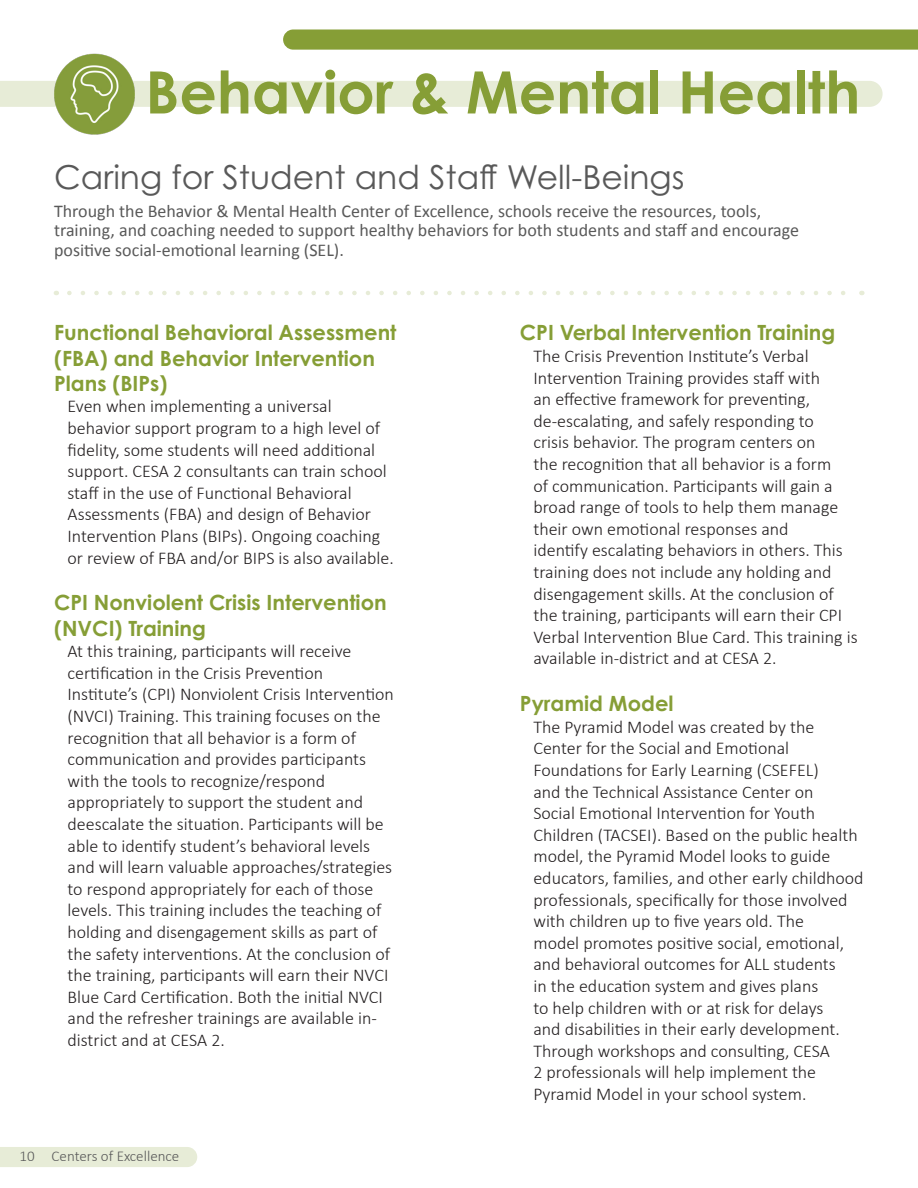
<style>
.page{position:relative;width:918px;height:1188px;background:#fff}
.page>*{position:absolute;margin:0;border:0;box-sizing:border-box;transform-origin:0 0}
.t1{font:700 58.5px "Century Gothic Pro";color:#869e36}
.t2{font:33px "Century Gothic Pro";color:#595959}
.t3{font:700 21px/25.2px "Century Gothic Pro";color:#869e36}
.t4{font:300 18px/21.6px "Calibri";color:#231f20}
.t5{font:18px/19.5px "Calibri";color:#595959}
.t6{font:300 15px "Calibri";color:#595959}
</style>
<div class="page">
<div style="left:0;top:1147px;width:197px;height:20px;background:#e7ecd7"></div>
<svg style="left:69px;top:291px;width:777px;height:4px"></svg>
<div style="left:0;top:81px;width:883px;height:26px;background:#e7ecd7"></div>
<div style="left:283px;top:30px;width:635px;height:20px;background:#869e36"></div>
<img style="left:54px;top:53px;width:81px;height:81px">
<p class="t1" style="left:145px;top:56px;width:716px">Behavior &amp; Mental Health</p>
<p class="t2" style="left:54px;top:157px;width:632px">Caring for Student and Staff Well-Beings</p>
<p class="t5" style="left:54px;top:201px;width:747px">Through the Behavior &amp; Mental Health Center of Excellence, schools receive the resources, tools, training, and coaching needed to support healthy behaviors for both students and staff and encourage positive social-emotional learning (SEL).</p>
<p class="t3" style="left:54px;top:320px;width:344px">Functional Behavioral Assessment (FBA) and Behavior Intervention<br>Plans (BIPs)</p>
<p class="t4" style="left:68px;top:396px;width:328px">Even when implementing a universal behavior support program to a high level of fidelity, some students will need additional support. CESA 2 consultants can train school staff in the use of Functional Behavioral Assessments (FBA) and design of Behavior Intervention Plans (BIPs). Ongoing coaching or review of FBA and/or BIPS is also available.</p>
<p class="t3" style="left:54px;top:590px;width:334px">CPI Nonviolent Crisis Intervention (NVCI) Training</p>
<p class="t4" style="left:68px;top:640px;width:328px">At this training, participants will receive certification in the Crisis Prevention Institute’s (CPI) Nonviolent Crisis Intervention (NVCI) Training. This training focuses on the recognition that all behavior is a form of communication and provides participants with the tools to recognize/respond appropriately to support the student and deescalate the situation. Participants will be able to identify student’s behavioral levels and will learn valuable approaches/strategies to respond appropriately for each of those levels. This training includes the teaching of holding and disengagement skills as part of the safety interventions. At the conclusion of the training, participants will earn their NVCI Blue Card Certification. Both the initial NVCI and the refresher trainings are available in&shy;district and at CESA 2.</p>
<p class="t6" style="left:19px;top:1147px;width:161px">10 Centers of Excellence</p>
<p class="t3" style="left:520px;top:320px;width:317px">CPI Verbal Intervention Training</p>
<p class="t4" style="left:533px;top:345px;width:326px">The Crisis Prevention Institute’s Verbal Intervention Training provides staff with<br>an effective framework for preventing, de-escalating, and safely responding to<br>crisis behavior. The program centers on<br>the recognition that all behavior is a form<br>of communication. Participants will gain a broad range of tools to help them manage their own emotional responses and<br>identify escalating behaviors in others. This training does not include any holding and disengagement skills. At the conclusion of the training, participants will earn their CPI Verbal Intervention Blue Card. This training is available in-district and at CESA 2.</p>
<p class="t3" style="left:520px;top:691px;width:155px">Pyramid Model</p>
<p class="t4" style="left:533px;top:716px;width:332px">The Pyramid Model was created by the Center for the Social and Emotional Foundations for Early Learning (CSEFEL)<br>and the Technical Assistance Center on<br>Social Emotional Intervention for Youth Children (TACSEI). Based on the public health model, the Pyramid Model looks to guide educators, families, and other early childhood professionals, specifically for those involved with children up to five years old. The<br>model promotes positive social, emotional, and behavioral outcomes for ALL students<br>in the education system and gives plans<br>to help children with or at risk for delays<br>and disabilities in their early development.<br>Through workshops and consulting, CESA<br>2 professionals will help implement the Pyramid Model in your school system.</p>
</div>
